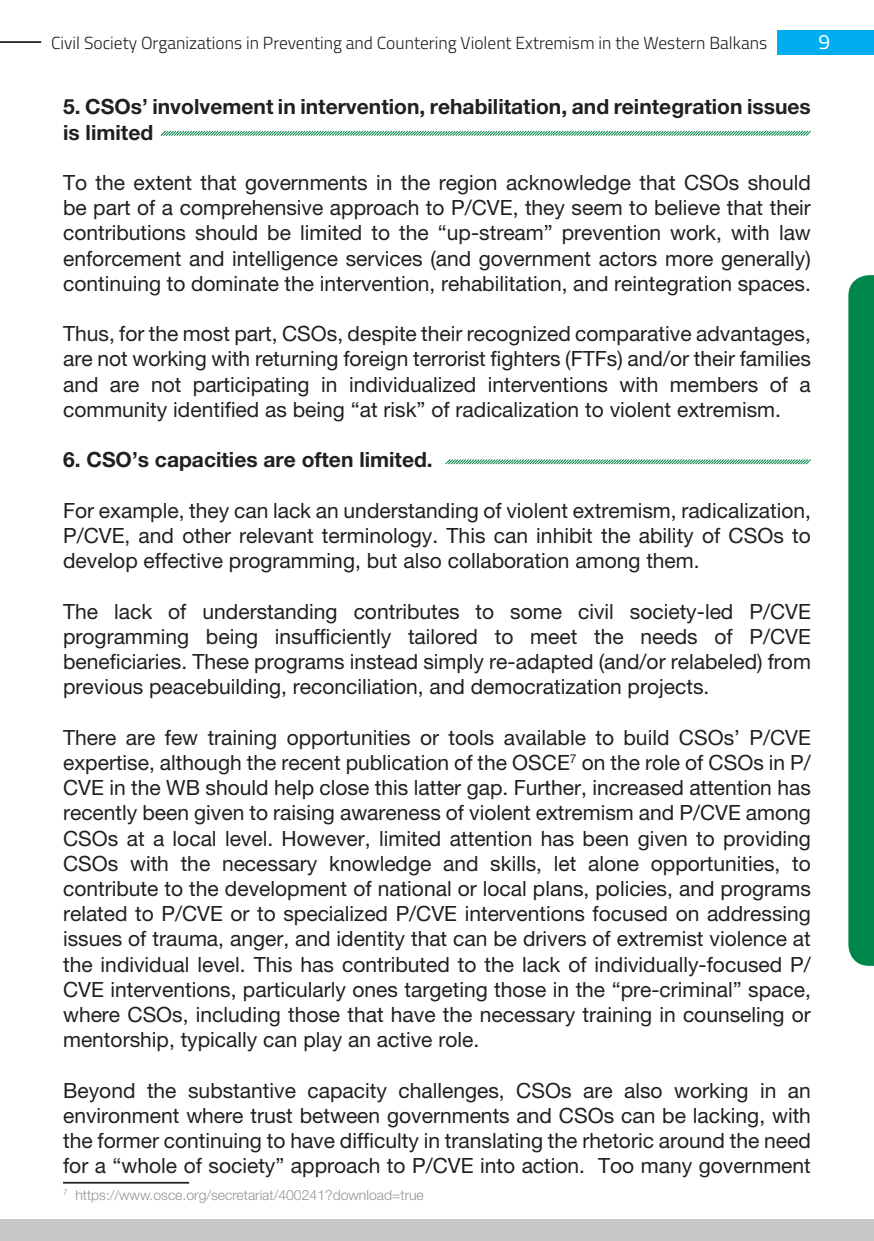
<style>
.page{position:relative;width:874px;height:1241px;background:#fff}
.page>*{position:absolute;margin:0;border:0;box-sizing:border-box;transform-origin:0 0}
.t1{font:21px/25.2px "Helvetica Neue LT Pro";color:#231f20;text-align:justify}
.t2{font:700 21px/25.2px "Helvetica Neue LT Pro";color:#231f20}
.t3{font:21px "Titillium";color:#fff}
.t4{font:300 17.5px "Titillium";color:#231f20}
.t5{font:300 14px "Helvetica Neue LT Pro";color:#939598}
</style>
<div class="page">
<div style="left:776px;top:30px;width:97px;height:24px;background:#00aeef"></div>
<hr style="left:0;top:41px;width:41px;height:2px;background:#231f20">
<div style="left:0;top:1218px;width:873px;height:22px;background:#c7c8ca"></div>
<div style="left:848px;top:275px;width:25px;height:690px;background:#00854a"></div>
<hr style="left:63px;top:1181px;width:126px;height:2px;background:#231f20">
<svg style="left:160px;top:130px;width:651px;height:6px"></svg>
<svg style="left:445px;top:459px;width:366px;height:6px;background:#97cdb5"></svg>
<p class="t4" style="left:51px;top:30px;width:717px">Civil Society Organizations in Preventing and Countering Violent Extremism in the Western Balkans</p>
<p class="t3" style="left:818px;top:26px;width:13px">9</p>
<p class="t2" style="left:63px;top:94px;width:749px">5. CSOs’ involvement in intervention, rehabilitation, and reintegration issues is limited</p>
<p class="t1" style="left:63px;top:169px;width:749px">To the extent that governments in the region acknowledge that CSOs should be part of a comprehensive approach to P/CVE, they seem to believe that their contributions should be limited to the “up-stream” prevention work, with law enforcement and intelligence services (and government actors more generally) continuing to dominate the intervention, rehabilitation, and reintegration spaces.</p>
<p class="t1" style="left:63px;top:321px;width:749px">Thus, for the most part, CSOs, despite their recognized comparative advantages, are not working with returning foreign terrorist fighters (FTFs) and/or their families and are not participating in individualized interventions with members of a community identified as being “at risk” of radicalization to violent extremism.</p>
<p class="t2" style="left:63px;top:446px;width:371px">6. CSO’s capacities are often limited.</p>
<p class="t1" style="left:63px;top:497px;width:749px">For example, they can lack an understanding of violent extremism, radicalization, P/CVE, and other relevant terminology. This can inhibit the ability of CSOs to develop effective programming, but also collaboration among them.</p>
<p class="t1" style="left:63px;top:598px;width:749px">The lack of understanding contributes to some civil society-led P/CVE programming being insufficiently tailored to meet the needs of P/CVE beneficiaries. These programs instead simply re-adapted (and/or relabeled) from previous peacebuilding, reconciliation, and democratization projects.</p>
<p class="t1" style="left:63px;top:724px;width:749px">There are few training opportunities or tools available to build CSOs’ P/CVE expertise, although the recent publication of the OSCE<sup>7</sup> on the role of CSOs in P/ CVE in the WB should help close this latter gap. Further, increased attention has recently been given to raising awareness of violent extremism and P/CVE among CSOs at a local level. However, limited attention has been given to providing CSOs with the necessary knowledge and skills, let alone opportunities, to contribute to the development of national or local plans, policies, and programs related to P/CVE or to specialized P/CVE interventions focused on addressing issues of trauma, anger, and identity that can be drivers of extremist violence at the individual level. This has contributed to the lack of individually-focused P/ CVE interventions, particularly ones targeting those in the “pre-criminal” space, where CSOs, including those that have the necessary training in counseling or mentorship, typically can play an active role.</p>
<p class="t1" style="left:63px;top:1077px;width:749px">Beyond the substantive capacity challenges, CSOs are also working in an environment where trust between governments and CSOs can be lacking, with the former continuing to have difficulty in translating the rhetoric around the need for a “whole of society” approach to P/CVE into action. Too many government</p>
<p class="t5" style="left:63px;top:1185px;width:362px"><sup>7</sup> https://www.osce.org/secretariat/400241?download=true</p>
</div>
